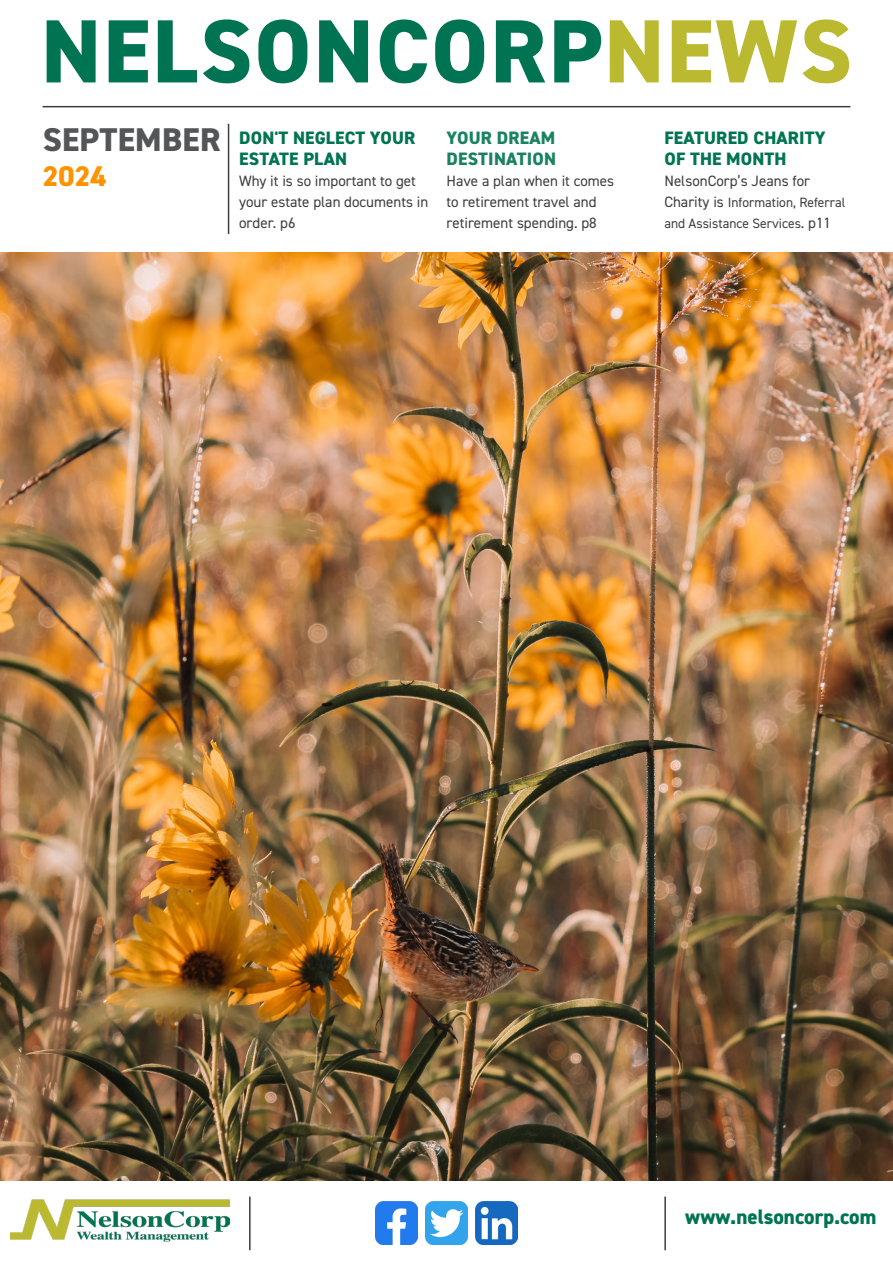
<style>
.page{position:relative;width:893px;height:1263px;background:#fff}
.page>*{position:absolute;margin:0;border:0;box-sizing:border-box;transform-origin:0 0}
.NEWSLTR{font:800 90px "DIN2014";letter-spacing:.025em;color:#007452}
.ISSUE_TEXT{font:800 33px "DIN2014";letter-spacing:.01em;color:#545557}
.ISSUE_TEXT-2{font:800 28.5px "DIN2014";color:#fd9302}
.Body_intro{font:800 21px "DIN2014";color:#007452}
.INDEX_HEADER{font:800 18px/21px "DIN2014";letter-spacing:.01em;color:#007452}
.Index_body{font:800 18px/21px "DIN2014";letter-spacing:.01em;color:#1a8263}
.Index_body-2{font:15px/21px "DIN2014";color:#3e3e3f}
.Index_body-3{font:13.5px "DIN2014";color:#3e3e3f}
.s1{color:#bbb930}
.s2{font-size:15px}
</style>
<div class="page">
<img style="left:0;top:252px;width:893px;height:928px">
<hr style="left:228px;top:124px;width:1px;height:110px;background:#3e3e3f">
<hr style="left:43px;top:106px;width:807px;height:1px;background:#3e3e3f">
<img style="left:10px;top:1199px;width:219px;height:43px">
<hr style="left:249px;top:1196px;width:2px;height:54px;background:#3e3e3f">
<hr style="left:664px;top:1196px;width:2px;height:54px;background:#3e3e3f">
<img style="left:375px;top:1202px;width:43px;height:42px">
<img style="left:425px;top:1202px;width:43px;height:42px">
<img style="left:475px;top:1202px;width:43px;height:42px">
<p class="NEWSLTR" style="left:41px;top:-8px;width:812px">NELSONCORP<span class="s1">NEWS</span></p>
<p class="ISSUE_TEXT" style="left:43px;top:118px;width:180px">SEPTEMBER</p>
<p class="ISSUE_TEXT-2" style="left:43px;top:157px;width:65px">2024</p>
<p class="INDEX_HEADER" style="left:239px;top:127px;width:178px">DON'T NEGLECT YOUR<br>ESTATE PLAN</p>
<p class="Index_body-2" style="left:239px;top:170px;width:191px">Why it is so important to get your estate plan documents in order. p6</p>
<p class="Index_body" style="left:447px;top:127px;width:111px">YOUR DREAM<br>DESTINATION</p>
<p class="Index_body-2" style="left:446px;top:170px;width:169px">Have a plan when it comes to retirement travel and retirement spending. p8</p>
<p class="INDEX_HEADER" style="left:664px;top:127px;width:163px">FEATURED CHARITY<br>OF THE MONTH</p>
<p class="Index_body-2" style="left:664px;top:170px;width:147px">NelsonCorp’s Jeans for</p>
<p class="Index_body-3" style="left:664px;top:194px;width:182px"><span class="s2">Charity is</span> Information, Referral</p>
<p class="Index_body-3" style="left:664px;top:215px;width:168px">and Assistance Services<span class="s2">. p11</span></p>
<p class="Body_intro" style="left:685px;top:1203px;width:193px">www.nelsoncorp.com</p>
</div>
